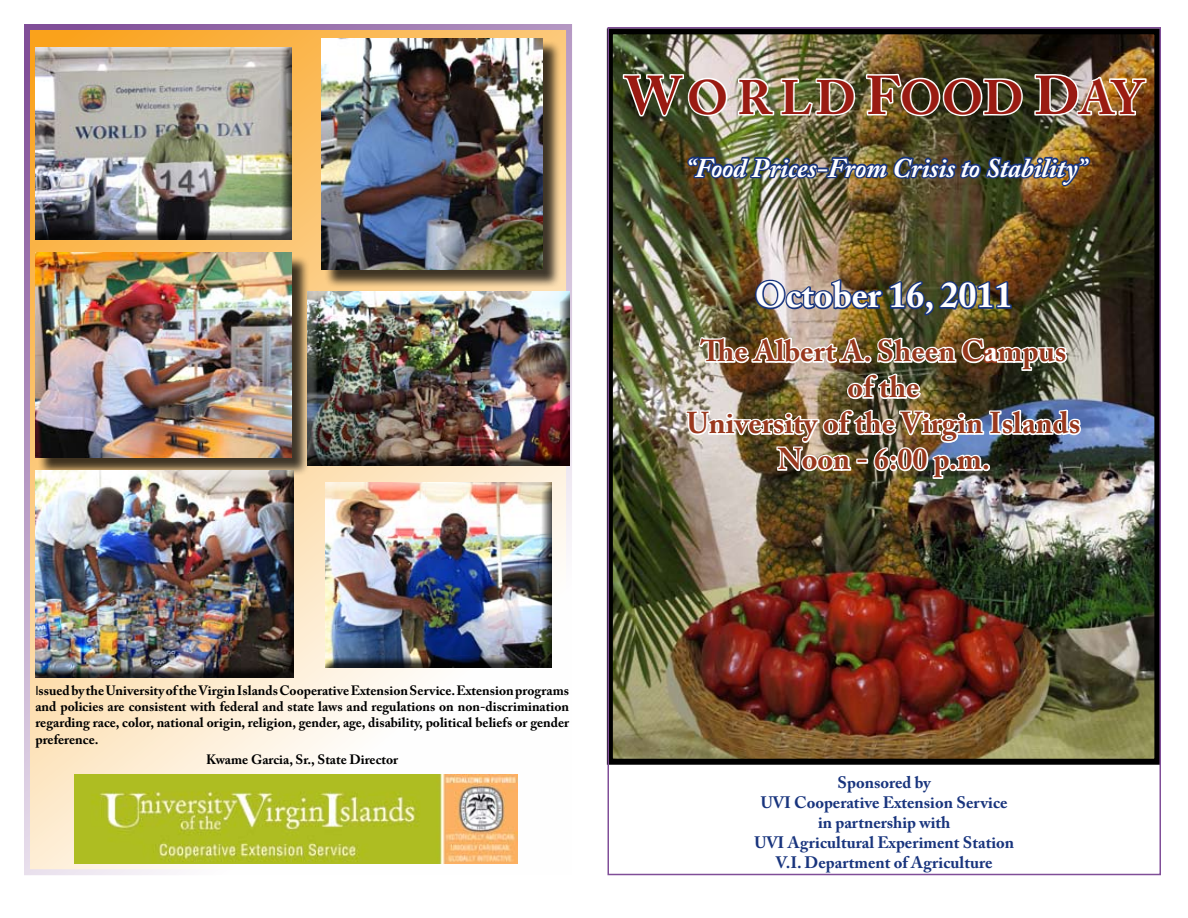
<style>
.page{position:relative;width:1188px;height:918px;background:#fff}
.page>*{position:absolute;margin:0;border:0;box-sizing:border-box;transform-origin:0 0}
.t1{font:700 48px "Adobe Caslon Pro";letter-spacing:.005em;color:#9a1b12}
.t2{font:700 36px "Adobe Caslon Pro";color:#fff}
.t3{font:700 30px/36px "Adobe Caslon Pro";color:#99381d;text-align:center}
.t4{font:italic 700 27px "Adobe Caslon Pro";color:#fff}
.t5{font:700 16.5px/19.8px "Adobe Caslon Pro";color:#18347d;text-align:center}
.t6{font:700 13.5px/16.2px "Adobe Caslon Pro";color:#000;text-align:justify}
.s1{font-size:54px}
.s2{color:#fff}
.s3{font-family:"Myriad Pro";font-weight:400}
</style>
<div class="page">
<img style="left:614px;top:35px;width:539px;height:723px">
<div style="left:607px;top:28px;width:553px;height:737px;border:6px solid #000"></div>
<svg style="left:24px;top:24px;width:548px;height:851px"></svg>
<img style="left:74px;top:775px;width:444px;height:89px">
<div style="left:34px;top:48px;width:258px;height:192px;background:#000;opacity:.75"></div>
<div style="left:324px;top:41px;width:243px;height:255px;background:#000;opacity:.75"></div>
<img style="left:322px;top:38px;width:220px;height:232px">
<div style="left:38px;top:255px;width:278px;height:227px;background:#000;opacity:.75"></div>
<img style="left:35px;top:253px;width:256px;height:205px">
<div style="left:306px;top:290px;width:264px;height:177px;background:#000;opacity:.75"></div>
<div style="left:325px;top:482px;width:227px;height:186px;background:#000;opacity:.75"></div>
<div style="left:35px;top:469px;width:260px;height:210px;background:#000;opacity:.75"></div>
<img style="left:621px;top:46px;width:527px;height:435px">
<h1 class="t1" style="left:625px;top:69px;width:519px"><span class="s1">W</span>O R LD <span class="s1">F</span>OOD <span class="s1">D</span>AY</h1>
<h3 class="t4" style="left:686px;top:152px;width:402px">“Food Prices-From Crisis to Stability”</h3>
<h2 class="t2" style="left:755px;top:274px;width:259px">October 16, 2011</h2>
<h3 class="t3" style="left:687px;top:333px;width:395px">The Albert A. Sheen C<span class="s2">a</span>mpus of the<br>University of the Virgin Islands<br>Noon - 6:00 p.m.</h3>
<p class="t6" style="left:35px;top:682px;width:535px"><span class="s3">I</span>ssued by the University of the Virgin Islands Cooperative Extension Service. Extension programs and policies are consistent with federal and state laws and regulations on non-discrimination regarding race, color, national origin, religion, gender, age, disability, political beliefs or gender preference.</p>
<p class="t6" style="left:206px;top:751px;width:193px">Kwame Garcia, Sr., State Director</p>
<p class="t5" style="left:754px;top:773px;width:261px">Sponsored by<br>UVI Cooperative Extension Service in partnership with<br>UVI Agricultural Experiment Station<br>V.I. Department of Agriculture</p>
</div>
